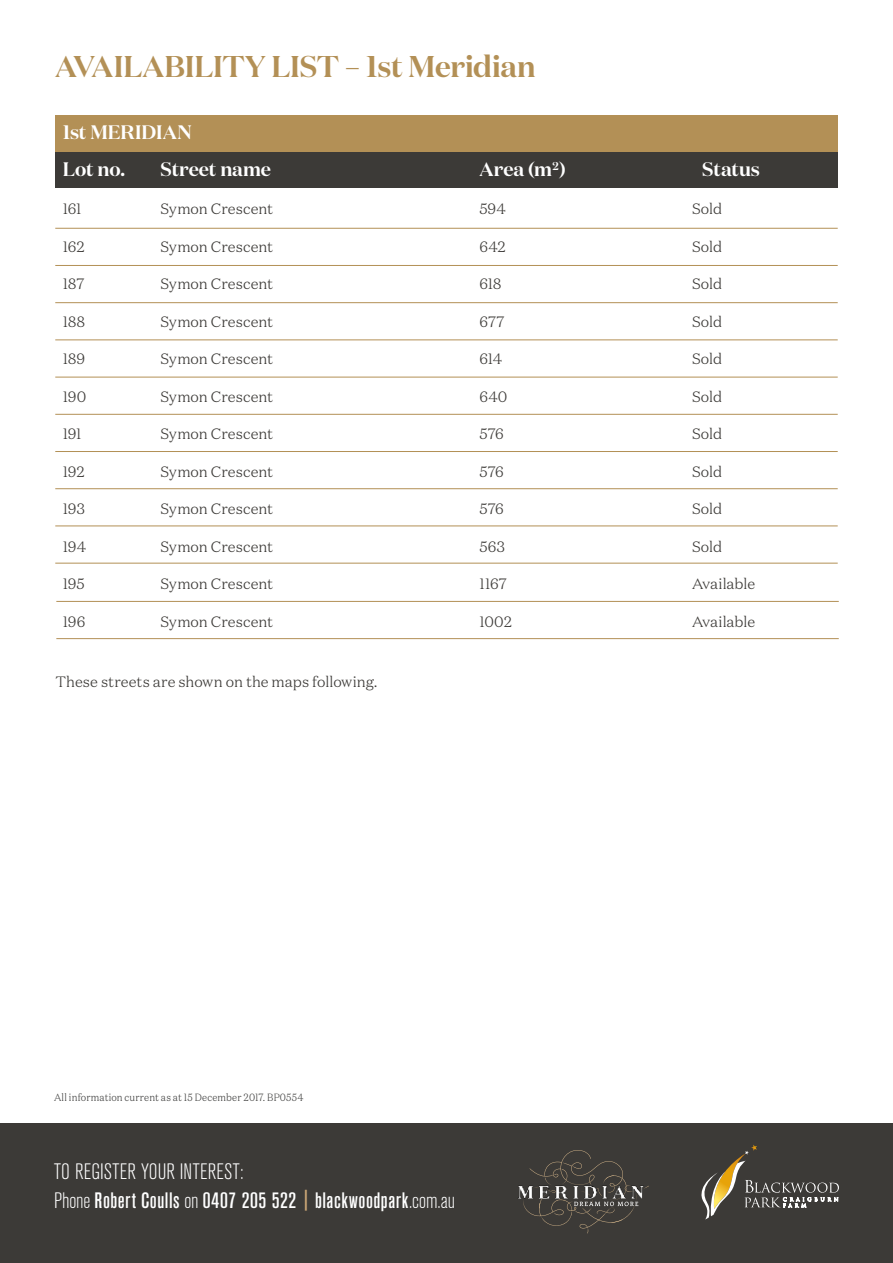
<style>
.page{position:relative;width:893px;height:1263px;background:#fff}
.page>*{position:absolute;margin:0;border:0;box-sizing:border-box;transform-origin:0 0}
.t1{font:600 30px "Domaine Display";letter-spacing:-.01em;color:#b39056}
.t2{font:500 condensed 22.2px "Akzidenz Grotesk BQ";letter-spacing:.025em;color:#fff}
.t3{font:300 condensed 22.2px "Akzidenz Grotesk BE";letter-spacing:.015em;color:#fff}
.t4{font:600 19.5px/37.5px "Domaine Display";letter-spacing:-.005em;color:#fff}
.t5{font:300 15px "Domaine Text";letter-spacing:-.005em;color:#3c3a37}
.t6{font:300 10.5px "Domaine Text";letter-spacing:.015em;color:#40403f;scale:.92 1}
.s1{font-family:"Akzidenz Grotesk BE";font-weight:300}
.s2{color:#cba675}
</style>
<div class="page">
<div style="left:0;top:1123px;width:893px;height:140px;background:#3c3a37"></div>
<div style="left:55px;top:151px;width:783px;height:37px;background:#3c3a37"></div>
<div style="left:55px;top:115px;width:783px;height:36px;background:#b39056"></div>
<hr style="left:55px;top:228px;width:783px;height:1px;background:#b39056">
<hr style="left:55px;top:265px;width:783px;height:1px;background:#b39056">
<hr style="left:55px;top:302px;width:783px;height:1px;background:#b39056">
<hr style="left:55px;top:339px;width:783px;height:1px;background:#b39056">
<hr style="left:55px;top:377px;width:783px;height:1px;background:#b39056">
<hr style="left:55px;top:414px;width:783px;height:1px;background:#b39056">
<hr style="left:55px;top:451px;width:783px;height:1px;background:#b39056">
<hr style="left:55px;top:488px;width:783px;height:1px;background:#b39056">
<hr style="left:55px;top:525px;width:783px;height:1px;background:#b39056">
<hr style="left:55px;top:563px;width:783px;height:1px;background:#b39056">
<hr style="left:56px;top:601px;width:783px;height:1px;background:#b39056">
<hr style="left:56px;top:638px;width:783px;height:1px;background:#b39056">
<svg style="left:701px;top:1145px;width:138px;height:74px"></svg>
<img style="left:518px;top:1150px;width:131px;height:84px">
<h1 class="t1" style="left:55px;top:48px;width:482px">AVAILABILITY LIST – 1st Meridian</h1>
<h3 class="t4" style="left:63px;top:113px;width:130px">1st MERIDIAN<br>Lot no.</h3>
<h3 class="t4" style="left:161px;top:151px;width:112px">Street name</h3>
<h3 class="t4" style="left:479px;top:151px;width:88px">Area (m<sup>2</sup>)</h3>
<h3 class="t4" style="left:702px;top:151px;width:59px">Status</h3>
<p class="t5" style="left:63px;top:199px;width:20px">161</p>
<p class="t5" style="left:161px;top:199px;width:114px">Symon Crescent</p>
<p class="t5" style="left:479px;top:199px;width:28px">594</p>
<p class="t5" style="left:692px;top:199px;width:32px">Sold</p>
<p class="t5" style="left:63px;top:237px;width:24px">162</p>
<p class="t5" style="left:161px;top:237px;width:114px">Symon Crescent</p>
<p class="t5" style="left:479px;top:237px;width:28px">642</p>
<p class="t5" style="left:692px;top:237px;width:32px">Sold</p>
<p class="t5" style="left:63px;top:274px;width:23px">187</p>
<p class="t5" style="left:161px;top:274px;width:114px">Symon Crescent</p>
<p class="t5" style="left:479px;top:274px;width:24px">618</p>
<p class="t5" style="left:692px;top:274px;width:32px">Sold</p>
<p class="t5" style="left:63px;top:312px;width:24px">188</p>
<p class="t5" style="left:161px;top:312px;width:114px">Symon Crescent</p>
<p class="t5" style="left:479px;top:312px;width:26px">677</p>
<p class="t5" style="left:692px;top:312px;width:32px">Sold</p>
<p class="t5" style="left:63px;top:349px;width:24px">189</p>
<p class="t5" style="left:161px;top:349px;width:114px">Symon Crescent</p>
<p class="t5" style="left:479px;top:349px;width:24px">614</p>
<p class="t5" style="left:692px;top:349px;width:32px">Sold</p>
<p class="t5" style="left:63px;top:387px;width:25px">190</p>
<p class="t5" style="left:161px;top:387px;width:114px">Symon Crescent</p>
<p class="t5" style="left:479px;top:387px;width:30px">640</p>
<p class="t5" style="left:692px;top:387px;width:32px">Sold</p>
<p class="t5" style="left:63px;top:424px;width:20px">191</p>
<p class="t5" style="left:161px;top:424px;width:114px">Symon Crescent</p>
<p class="t5" style="left:479px;top:424px;width:26px">576</p>
<p class="t5" style="left:692px;top:424px;width:32px">Sold</p>
<p class="t5" style="left:63px;top:462px;width:24px">192</p>
<p class="t5" style="left:161px;top:462px;width:114px">Symon Crescent</p>
<p class="t5" style="left:479px;top:462px;width:26px">576</p>
<p class="t5" style="left:692px;top:462px;width:32px">Sold</p>
<p class="t5" style="left:63px;top:499px;width:24px">193</p>
<p class="t5" style="left:161px;top:499px;width:114px">Symon Crescent</p>
<p class="t5" style="left:479px;top:499px;width:26px">576</p>
<p class="t5" style="left:692px;top:499px;width:32px">Sold</p>
<p class="t5" style="left:63px;top:537px;width:25px">194</p>
<p class="t5" style="left:161px;top:537px;width:114px">Symon Crescent</p>
<p class="t5" style="left:479px;top:537px;width:27px">563</p>
<p class="t5" style="left:692px;top:537px;width:32px">Sold</p>
<p class="t5" style="left:63px;top:574px;width:24px">195</p>
<p class="t5" style="left:161px;top:574px;width:114px">Symon Crescent</p>
<p class="t5" style="left:479px;top:574px;width:29px">1167</p>
<p class="t5" style="left:692px;top:574px;width:65px">Available</p>
<p class="t5" style="left:63px;top:612px;width:24px">196</p>
<p class="t5" style="left:161px;top:612px;width:114px">Symon Crescent</p>
<p class="t5" style="left:479px;top:612px;width:34px">1002</p>
<p class="t5" style="left:692px;top:612px;width:65px">Available</p>
<p class="t5" style="left:56px;top:672px;width:324px">These streets are shown on the maps following.</p>
<p class="t6" style="left:54px;top:1091px;width:273px">All information current as at 15 December 2017. BP0554</p>
<h2 class="t3" style="left:54px;top:1160px;width:191px">TO REGISTER YOUR INTEREST:</h2>
<h2 class="t2" style="left:54px;top:1188px;width:403px"><span class="s1">Phone</span> Robert Coulls <span class="s1">on</span> 0407 205 522 <span class="s2">|</span> blackwoodpark<span class="s1">.com.au</span></h2>
</div>
